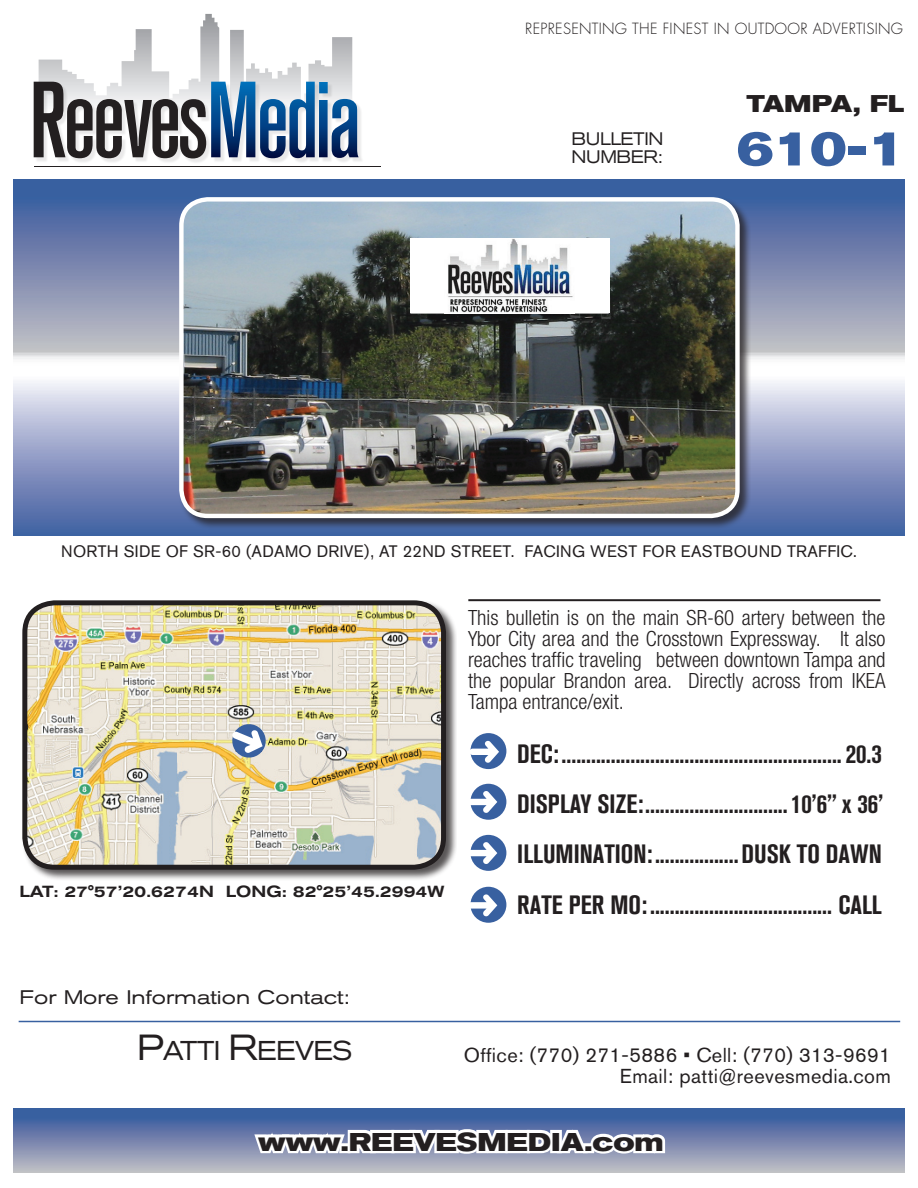
<style>
.page{position:relative;width:918px;height:1188px;background:#fff}
.page>*{position:absolute;margin:0;border:0;box-sizing:border-box;transform-origin:0 0}
.t1{font:48px "Nissan AG Super";color:#3860a0;scale:1.18 1}
.t2{font:expanded 27px "Nissan AG";letter-spacing:-.02em;color:#231f20;scale:.91 1}
.t3{font:700 condensed 26.25px/50.4px "Nissan AG";color:#231f20;text-align:justify}
.t4{font:700 expanded 25.5px "Nissan AG";color:#231f20}
.t5{font:700 expanded 24px "Nissan AG";color:#231f20}
.t6{font:300 condensed 21px/21px "Helvetica Neue";color:#231f20;text-align:justify}
.t7{font:20.1px/21px "Nissan AG";letter-spacing:.02em;color:#231f20;text-align:right}
.t8{font:expanded 19.5px "Nissan AG";color:#231f20}
.t9{font:expanded 18px/18px "Nissan AG";letter-spacing:-.02em;color:#231f20;scale:.91 1}
.t10{font:16.5px "Nissan AG";letter-spacing:.02em;color:#231f20}
.t11{font:500 expanded 15.9px "Nissan AG";color:#231f20}
.t12{font:300 15px "Futura";letter-spacing:.02em;color:#231f20}
.s1{font-size:36px}
</style>
<div class="page">
<div style="left:14px;top:1109px;width:891px;height:64px;background:linear-gradient(to bottom,#2b519a,#c1bcc4)"></div>
<svg style="left:14px;top:180px;width:891px;height:356px;background:#8696bd"></svg>
<hr style="left:34px;top:166px;width:347px;height:1px;background:#231f20">
<img style="left:36px;top:107px;width:326px;height:56px">
<svg style="left:34px;top:14px;width:325px;height:144px"></svg>
<div style="left:22px;top:600px;width:435px;height:281px;background:#231f20;opacity:.75"></div>
<img style="left:25px;top:603px;width:419px;height:264px">
<div style="left:22px;top:600px;width:424px;height:270px;border:5px solid #231f20;border-radius:30px"></div>
<svg style="left:230px;top:722px;width:38px;height:38px"></svg>
<div style="left:470px;top:733px;width:36px;height:36px;background:#3860a0;border-radius:50%"></div>
<svg style="left:470px;top:741px;width:29px;height:22px"></svg>
<div style="left:470px;top:784px;width:36px;height:36px;background:#3860a0;border-radius:50%"></div>
<svg style="left:470px;top:791px;width:27px;height:22px"></svg>
<div style="left:470px;top:835px;width:36px;height:36px;background:#3860a0;border-radius:50%"></div>
<svg style="left:470px;top:842px;width:27px;height:22px"></svg>
<div style="left:470px;top:887px;width:36px;height:36px;background:#3860a0;border-radius:50%"></div>
<svg style="left:470px;top:894px;width:27px;height:22px"></svg>
<hr style="left:468px;top:599px;width:412px;height:2px;background:#231f20">
<hr style="left:19px;top:1021px;width:881px;height:1px;background:#3860a0">
<svg style="left:251px;top:1110px;width:417px;height:63px"></svg>
<div style="left:178px;top:196px;width:573px;height:334px;background:#231f20;opacity:.75"></div>
<img style="left:181px;top:199px;width:556px;height:317px">
<div style="left:179px;top:197px;width:561px;height:321px;border:4px solid #fff;border-radius:26px"></div>
<div style="left:410px;top:239px;width:200px;height:74px;background:#fff"></div>
<img style="left:448px;top:239px;width:125px;height:74px">
<p class="t12" style="left:525px;top:20px;width:379px">REPRESENTING THE FINEST IN OUTDOOR ADVERTISING</p>
<p class="t9" style="left:572px;top:130px;width:103px">BULLETIN<br>NUMBER:</p>
<p class="t5" style="left:746px;top:90px;width:160px">TAMPA, FL</p>
<h1 class="t1" style="left:737px;top:121px;width:143px">610-1</h1>
<p class="t10" style="left:61px;top:541px;width:475px">NO RTH SIDE O F SR-60 (ADAMO DRIVE), AT 22N D STREET. FAC</p>
<p class="t10" style="left:556px;top:541px;width:302px">IN G WEST FO R EASTBO UN D TRAFFIC.</p>
<p class="t11" style="left:19px;top:883px;width:427px">LAT: 27°57’20.6274N LONG: 82°25’45.2994W</p>
<p class="t6" style="left:468px;top:607px;width:419px">This bulletin is on the main SR-60 artery between the Ybor City area and the Crosstown Expressway. It also reaches traffic traveling between downtown Tampa and the popular Brandon area. Directly across from IKEA Tampa entrance/exit.</p>
<p class="t3" style="left:517px;top:728px;width:368px">DEC:..........................................................20.3<br>DISPLAY SIZE:..............................10’6” x 36’ ILLUMINATION:..................DUSK TO DAWN RATE PER MO:...................................... CALL</p>
<p class="t8" style="left:20px;top:986px;width:331px">For More Information Contact:</p>
<p class="t2" style="left:137px;top:1035px;width:238px"><span class="s1">P</span>ATTI <span class="s1">R</span>EEVES</p>
<p class="t7" style="left:464px;top:1044px;width:429px">OFFICE: (770) 271-5886 • CELL: (770) 313-9691<br>EMAIL: PATTI@REEVESMEDIA.COM</p>
<p class="t4" style="left:258px;top:1127px;width:407px">www.REEVESMEDIA.com</p>
</div>
